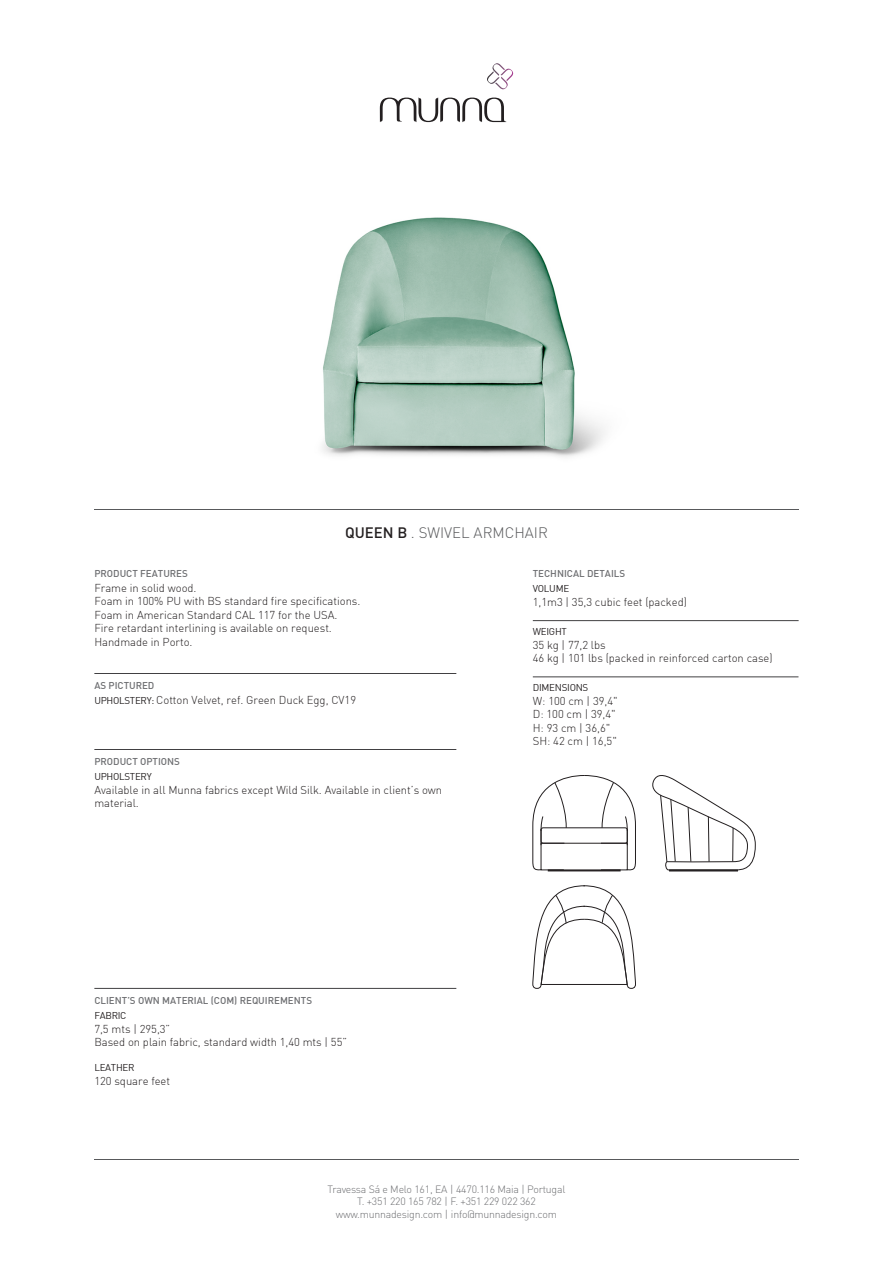
<style>
.page{position:relative;width:893px;height:1263px;background:#fff}
.page>*{position:absolute;margin:0;border:0;box-sizing:border-box;transform-origin:0 0}
.t1{font:300 15px "DIN";color:#58595b}
.t2{font:11.25px/13.5px "DIN Light";letter-spacing:-.005em;color:#231f20}
.t3{font:300 10.5px/12.6px "DIN";letter-spacing:-.02em;color:#6d6e71;text-align:center}
.t4{font:9.75px "DIN Medium";color:#6d6e71}
.t5{font:9.75px "DIN";letter-spacing:-.03em;color:#231f20}
.s1{font-weight:500;color:#231f20}
.s2{font-family:"DIN";font-size:9.75px}
</style>
<div class="page">
<img style="left:322px;top:73px;width:283px;height:384px">
<hr style="left:533px;top:620px;width:265px;height:1px;background:#414042">
<svg style="left:380px;top:98px;width:126px;height:24px"></svg>
<svg style="left:487px;top:63px;width:26px;height:26px"></svg>
<hr style="left:94px;top:673px;width:362px;height:1px;background:#414042">
<hr style="left:94px;top:749px;width:362px;height:1px;background:#414042">
<hr style="left:94px;top:988px;width:362px;height:1px;background:#414042">
<hr style="left:533px;top:677px;width:265px;height:1px;background:#414042">
<hr style="left:94px;top:509px;width:704px;height:1px;background:#58595b">
<hr style="left:94px;top:1159px;width:704px;height:1px;background:#58595b">
<svg style="left:532px;top:775px;width:104px;height:96px"></svg>
<div style="left:669px;top:870px;width:69px;height:1px;border:1px solid #231f20"></div>
<svg style="left:652px;top:775px;width:104px;height:95px"></svg>
<svg style="left:532px;top:885px;width:104px;height:104px"></svg>
<p class="t4" style="left:94px;top:567px;width:95px">PRODUCT FEATURES</p>
<h1 class="t1" style="left:345px;top:523px;width:204px"><span class="s1">QUEEN B</span> . SWIVEL ARMCHAIR</h1>
<p class="t4" style="left:533px;top:567px;width:94px">TECHNICAL DETAILS</p>
<p class="t2" style="left:94px;top:581px;width:268px">Frame in solid wood.<br>Foam in 100% PU with BS standard fire specifications.<br>Foam in American Standard CAL 117 for the USA.<br>Fire retardant interlining is available on request.<br>Handmade in Porto.</p>
<p class="t4" style="left:94px;top:680px;width:62px">AS PICTURED</p>
<p class="t2" style="left:94px;top:693px;width:263px"><span class="s2">UPHOLSTERY:</span> Cotton Velvet, ref. Green Duck Egg, CV19</p>
<p class="t4" style="left:94px;top:756px;width:87px">PRODUCT OPTIONS</p>
<p class="t5" style="left:94px;top:771px;width:59px">UPHOLSTERY</p>
<p class="t2" style="left:94px;top:783px;width:349px">Available in all Munna fabrics except Wild Silk. Available in client’s own material.</p>
<p class="t4" style="left:94px;top:995px;width:219px">CLIENT’S OWN MATERIAL (COM) REQUIREMENTS</p>
<p class="t5" style="left:94px;top:1010px;width:34px">FABRIC</p>
<p class="t2" style="left:94px;top:1022px;width:254px">7,5 mts | 295,3”<br>Based on plain fabric, standard width 1,40 mts | 55”</p>
<p class="t5" style="left:94px;top:1062px;width:42px">LEATHER</p>
<p class="t2" style="left:94px;top:1074px;width:77px">120 square feet</p>
<p class="t5" style="left:533px;top:582px;width:38px">VOLUME</p>
<p class="t2" style="left:533px;top:595px;width:156px">1,1m3 | 35,3 cubic feet (packed)</p>
<p class="t5" style="left:533px;top:625px;width:36px">WEIGHT</p>
<p class="t2" style="left:533px;top:638px;width:241px">35 kg | 77,2 lbs<br>46 kg | 101 lbs (packed in reinforced carton case)</p>
<p class="t5" style="left:533px;top:682px;width:57px">DIMENSIONS</p>
<p class="t2" style="left:533px;top:694px;width:86px">W: 100 cm | 39,4"<br>D: 100 cm | 39,4"<br>H: 93 cm | 36,6"<br>SH: 42 cm | 16,5"</p>
<p class="t3" style="left:328px;top:1182px;width:239px">Travessa Sá e Melo 161, EA | 4470.116 Maia | Portugal<br>T. +351 220 165 782 | F. +351 229 022 362 www.munnadesign.com | info@munnadesign.com</p>
</div>
